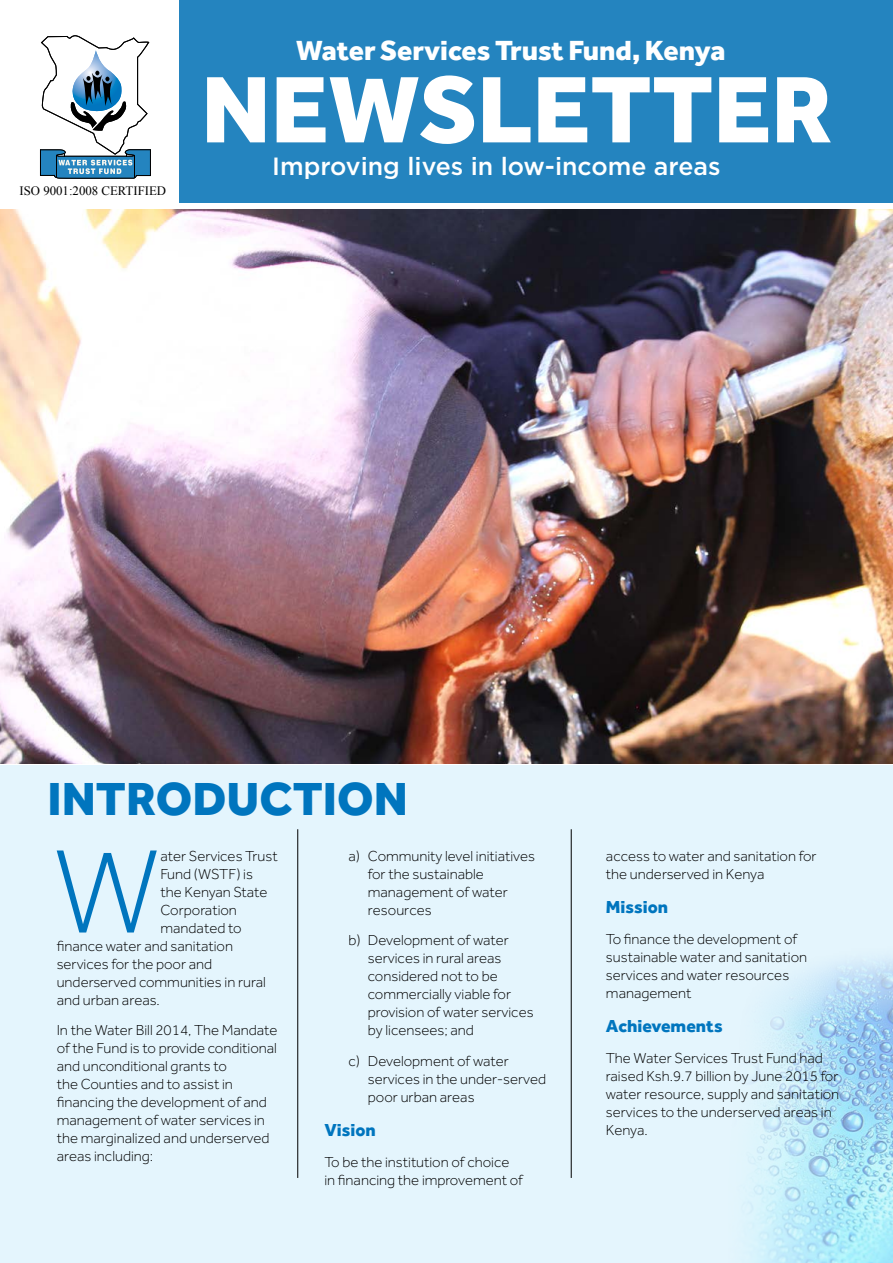
<style>
.page{position:relative;width:893px;height:1263px;background:#fff}
.page>*{position:absolute;margin:0;border:0;box-sizing:border-box;transform-origin:0 0}
.t1{font:300 123px "Effra";color:#0075be}
.t2{font:800 97.65px "Effra";color:#fff}
.t3{font:800 48px "Effra";color:#0075be}
.t4{font:800 28.65px "Effra";color:#fff}
.t5{font:500 24.9px "Gotham";color:#fff}
.t6{font:800 18px "Effra";color:#0075be}
.t7{font:300 15px/18px "Effra";color:#000}
.t8{font:12.75px "Times New Roman";color:#000}
</style>
<div class="page">
<div style="left:0;top:765px;width:893px;height:498px;background:#e4f5fd"></div>
<img style="left:747px;top:958px;width:146px;height:305px">
<div style="left:179px;top:0;width:714px;height:203px;background:#2484bf"></div>
<img style="left:0;top:210px;width:893px;height:553px">
<svg style="left:40px;top:35px;width:111px;height:144px"></svg>
<hr style="left:297px;top:829px;width:1px;height:349px;background:#000">
<hr style="left:571px;top:829px;width:1px;height:349px;background:#000">
<p class="t8" style="left:20px;top:182px;width:148px">ISO 9001:2008 CERTIFIED</p>
<h3 class="t4" style="left:296px;top:33px;width:431px">Water Services Trust Fund, Kenya</h3>
<h2 class="t2" style="left:201px;top:49px;width:633px">NEWSLETTER</h2>
<h3 class="t5" style="left:272px;top:149px;width:450px">Improving lives in low-income areas</h3>
<h3 class="t3" style="left:47px;top:769px;width:362px">INTRODUCTION</h3>
<h1 class="t1" style="left:53px;top:822px;width:109px">W</h1>
<p class="t7" style="left:160px;top:846px;width:119px">ater Services Trust</p>
<p class="t7" style="left:160px;top:864px;width:94px">Fund (WSTF) is</p>
<p class="t7" style="left:160px;top:882px;width:109px">the Kenyan State</p>
<p class="t7" style="left:160px;top:900px;width:78px">Corporation</p>
<p class="t7" style="left:160px;top:918px;width:83px">mandated to</p>
<p class="t7" style="left:57px;top:936px;width:178px">finance water and sanitation</p>
<p class="t7" style="left:57px;top:954px;width:157px">services for the poor and</p>
<p class="t7" style="left:57px;top:972px;width:211px">underserved communities in rural</p>
<p class="t7" style="left:57px;top:990px;width:104px">and urban areas.</p>
<p class="t7" style="left:57px;top:1021px;width:222px">In the Water Bill 2014, The Mandate of the Fund is to provide conditional and unconditional grants to<br>the Counties and to assist in financing the development of and management of water services in the marginalized and underserved areas including:</p>
<p class="t7" style="left:368px;top:846px;width:169px;text-indent:-19px">a) Community level initiatives for the sustainable management of water resources</p>
<p class="t7" style="left:368px;top:931px;width:167px;text-indent:-19px">b) Development of water services in rural areas considered not to be commercially viable for provision of water services by licensees; and</p>
<p class="t7" style="left:368px;top:1052px;width:180px;text-indent:-19px">c) Development of water services in the under-served poor urban areas</p>
<p class="t6" style="left:324px;top:1119px;width:53px">Vision</p>
<p class="t7" style="left:324px;top:1153px;width:200px">To be the institution of choice in financing the improvement of</p>
<p class="t7" style="left:606px;top:846px;width:212px">access to water and sanitation for the underserved in Kenya</p>
<p class="t6" style="left:606px;top:896px;width:64px">Mission</p>
<p class="t7" style="left:606px;top:929px;width:203px">To finance the development of sustainable water and sanitation services and water resources management</p>
<p class="t6" style="left:606px;top:1015px;width:118px">Achievements</p>
<p class="t7" style="left:606px;top:1049px;width:235px">The Water Services Trust Fund had raised Ksh.9.7 billion by June 2015 for water resource, supply and sanitation services to the underserved areas in<br>Kenya.</p>
</div>
